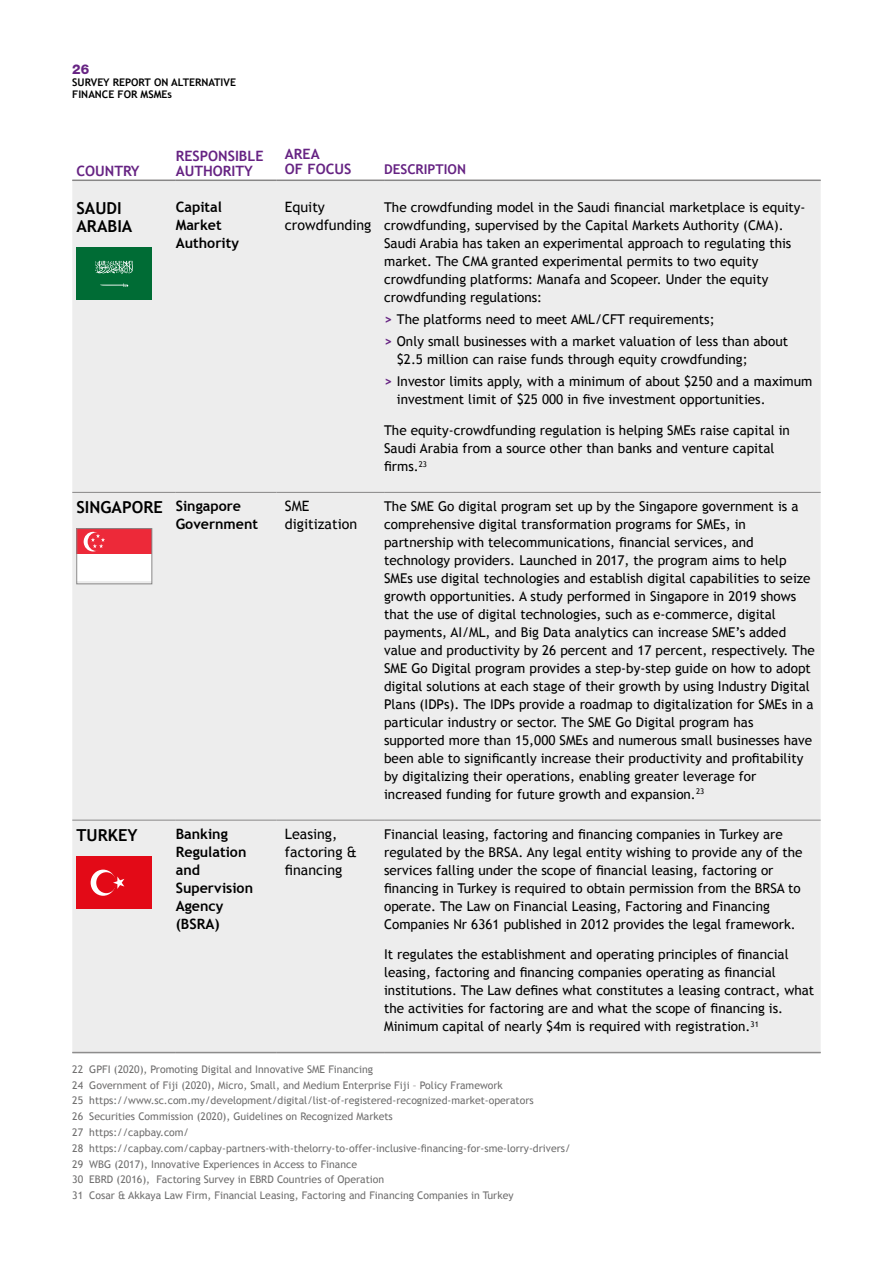
<style>
.page{position:relative;width:893px;height:1263px;background:#fff}
.page>*{position:absolute;margin:0;border:0;box-sizing:border-box;transform-origin:0 0}
.t1{font:700 16.5px/18px "Trebuchet MS";color:#000}
.t2{font:700 14.25px/18px "Trebuchet MS";color:#000}
.t3{font:14.25px/18px "Trebuchet MS";color:#000}
.t4{font:700 14.25px/15px "Trebuchet MS";color:#662383}
.t5{font:13.5px/18px "Trebuchet MS";color:#000}
.t6{font:700 13.5px "Trebuchet MS";color:#662383}
.t7{font:800 13.5px "Helvetica Neue";color:#662383}
.t8{font:10.5px/15.8px "Trebuchet MS";color:#706f6f}
.t9{font:700 10.5px/12px "Trebuchet MS";color:#000}
.s1{font-weight:700;color:#662383}
.s2{font-size:14.25px}
</style>
<div class="page">
<div style="left:72px;top:181px;width:749px;height:871px;background:#ededed"></div>
<hr style="left:384px;top:492px;width:437px;height:1px;background:#878686">
<hr style="left:384px;top:820px;width:437px;height:1px;background:#878686">
<hr style="left:72px;top:492px;width:104px;height:1px;background:#878686">
<hr style="left:176px;top:492px;width:100px;height:1px;background:#878686">
<hr style="left:276px;top:492px;width:108px;height:1px;background:#878686">
<hr style="left:72px;top:820px;width:104px;height:1px;background:#878686">
<hr style="left:176px;top:820px;width:100px;height:1px;background:#878686">
<hr style="left:276px;top:820px;width:108px;height:1px;background:#878686">
<hr style="left:72px;top:180px;width:104px;height:1px;background:#878686">
<hr style="left:176px;top:180px;width:100px;height:1px;background:#878686">
<hr style="left:276px;top:180px;width:108px;height:1px;background:#878686">
<hr style="left:384px;top:180px;width:437px;height:1px;background:#878686">
<hr style="left:72px;top:1052px;width:104px;height:1px;background:#878686">
<hr style="left:176px;top:1052px;width:100px;height:1px;background:#878686">
<hr style="left:276px;top:1052px;width:108px;height:1px;background:#878686">
<hr style="left:384px;top:1052px;width:437px;height:1px;background:#878686">
<div style="left:77px;top:247px;width:75px;height:53px;background:#006c35"></div>
<svg style="left:95px;top:261px;width:38px;height:13px"></svg>
<svg style="left:100px;top:283px;width:28px;height:4px"></svg>
<div style="left:77px;top:529px;width:75px;height:52px;background:#ed2939"></div>
<div style="left:77px;top:555px;width:75px;height:26px;background:#fff"></div>
<svg style="left:84px;top:532px;width:18px;height:19px"></svg>
<div style="left:88px;top:532px;width:17px;height:19px;background:#ed2939;border-radius:50%"></div>
<svg style="left:91px;top:534px;width:14px;height:14px"></svg>
<div style="left:77px;top:528px;width:75px;height:56px;border:1px solid #878686"></div>
<div style="left:77px;top:856px;width:75px;height:53px;background:#e30a17"></div>
<svg style="left:91px;top:870px;width:25px;height:26px"></svg>
<div style="left:96px;top:872px;width:20px;height:21px;background:#e30a17;border-radius:50%"></div>
<svg style="left:113px;top:876px;width:11px;height:13px"></svg>
<p class="t7" style="left:72px;top:61px;width:19px">26</p>
<p class="t9" style="left:72px;top:76px;width:165px">SURVEY REPORT ON ALTERNATIVE<br>FINANCE FOR MSMEs</p>
<p class="t4" style="left:77px;top:164px;width:65px">COUNTRY</p>
<p class="t4" style="left:176px;top:149px;width:89px">RESPONSIBLE<br>AUTHORITY</p>
<p class="t4" style="left:285px;top:147px;width:68px">AREA<br>OF FOCUS</p>
<p class="t6" style="left:384px;top:161px;width:83px">DESCRIPTION</p>
<p class="t1" style="left:77px;top:199px;width:57px">SAUDI<br>ARABIA</p>
<p class="t2" style="left:176px;top:198px;width:65px">Capital<br>Market<br>Authority</p>
<p class="t3" style="left:285px;top:198px;width:88px">Equity crowdfunding</p>
<p class="t5" style="left:384px;top:198px;width:423px">The crowdfunding model in the Saudi financial marketplace is equity&shy;crowdfunding, supervised by the Capital Markets Authority (CMA).<br>Saudi Arabia has taken an experimental approach to regulating this market. The CMA granted experimental permits to two equity crowdfunding platforms: Manafa and Scopeer. Under the equity crowdfunding regulations:</p>
<p class="t5" style="left:384px;top:308px;width:405px;line-height:22.2px"><span class="s1">&gt;</span> The platforms need to meet AML/CFT requirements;<br><span class="s1">&gt;</span> Only small businesses with a market valuation of less than about</p>
<p class="t5" style="left:384px;top:348px;width:430px;line-height:22.2px;text-indent:13px">$2.5 million can raise funds through equity crowdfunding;<br><span class="s1">&gt;</span> Investor limits apply, with a minimum of about $250 and a maximum</p>
<p class="t5" style="left:397px;top:391px;width:370px">investment limit of $25 000 in five investment opportunities.</p>
<p class="t5" style="left:384px;top:421px;width:407px">The equity-crowdfunding regulation is helping SMEs raise capital in<br>Saudi Arabia from a source other than banks and venture capital firms.<sup>23</sup></p>
<p class="t1" style="left:77px;top:498px;width:166px">SINGAPORE <span class="s2">Singapore</span></p>
<p class="t2" style="left:176px;top:515px;width:84px">Government</p>
<p class="t3" style="left:285px;top:497px;width:74px">SME digitization</p>
<p class="t5" style="left:384px;top:497px;width:432px">The SME Go digital program set up by the Singapore government is a comprehensive digital transformation programs for SMEs, in partnership with telecommunications, financial services, and technology providers. Launched in 2017, the program aims to help SMEs use digital technologies and establish digital capabilities to seize growth opportunities. A study performed in Singapore in 2019 shows that the use of digital technologies, such as e-commerce, digital payments, AI/ML, and Big Data analytics can increase SME’s added value and productivity by 26 percent and 17 percent, respectively. The SME Go Digital program provides a step-by-step guide on how to adopt digital solutions at each stage of their growth by using Industry Digital Plans (IDPs). The IDPs provide a roadmap to digitalization for SMEs in a particular industry or sector. The SME Go Digital program has supported more than 15,000 SMEs and numerous small businesses have been able to significantly increase their productivity and profitability by digitalizing their operations, enabling greater leverage for increased funding for future growth and expansion.<sup>23</sup></p>
<p class="t1" style="left:77px;top:826px;width:63px">TURKEY</p>
<p class="t2" style="left:176px;top:825px;width:79px">Banking<br>Regulation and<br>Supervision<br>Agency (BSRA)</p>
<p class="t3" style="left:285px;top:825px;width:73px">Leasing, factoring &amp; financing</p>
<p class="t5" style="left:384px;top:825px;width:420px">Financial leasing, factoring and financing companies in Turkey are regulated by the BRSA. Any legal entity wishing to provide any of the services falling under the scope of financial leasing, factoring or financing in Turkey is required to obtain permission from the BRSA to operate. The Law on Financial Leasing, Factoring and Financing Companies Nr 6361 published in 2012 provides the legal framework.</p>
<p class="t5" style="left:384px;top:946px;width:432px">It regulates the establishment and operating principles of financial leasing, factoring and financing companies operating as financial institutions. The Law defines what constitutes a leasing contract, what the activities for factoring are and what the scope of financing is.<br>Minimum capital of nearly $4m is required with registration.<sup>31</sup></p>
<p class="t8" style="left:72px;top:1061px;width:500px">22 GPFI (2020), Promoting Digital and Innovative SME Financing<br>24 Government of Fiji (2020), Micro, Small, and Medium Enterprise Fiji – Policy Framework<br>25 https://www.sc.com.my/development/digital/list-of-registered-recognized-market-operators<br>26 Securities Commission (2020), Guidelines on Recognized Markets<br>27 https://capbay.com/<br>28 https://capbay.com/capbay-partners-with-thelorry-to-offer-inclusive-financing-for-sme-lorry-drivers/ 29 WBG (2017), Innovative Experiences in Access to Finance<br>30 EBRD (2016), Factoring Survey in EBRD Countries of Operation<br>31 Cosar &amp; Akkaya Law Firm, Financial Leasing, Factoring and Financing Companies in Turkey</p>
</div>
